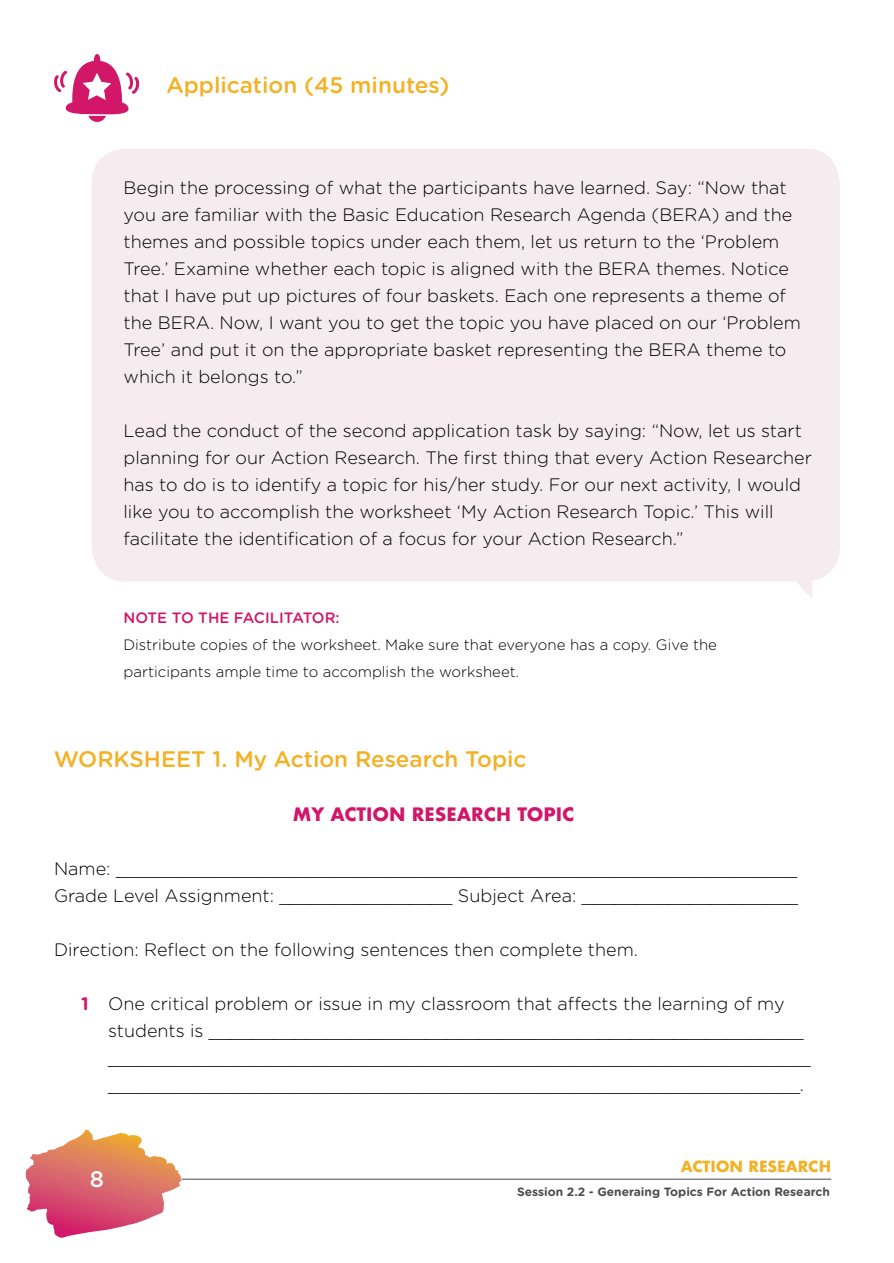
<style>
.page{position:relative;width:894px;height:1263px;background:#fff}
.page>*{position:absolute;margin:0;border:0;box-sizing:border-box;transform-origin:0 0}
.t1{font:500 22.5px "Gotham Rounded";color:#f3b125}
.t2{font:500 22.5px "Gotham Rounded";color:#fff}
.t3{font:300 18px/27px "Gotham Rounded";color:#000}
.t4{font:700 18px "Futura";color:#d21668}
.t5{font:300 15px/27px "Gotham Rounded";color:#000}
.t6{font:500 15px "Gotham Rounded";color:#d21668}
.t7{font:700 15px "Futura";color:#f3b125}
.t8{font:700 12px "Gotham Rounded";color:#4d4d4f}
.s1{font-weight:700;color:#d21668}
</style>
<div class="page">
<hr style="left:182px;top:1178px;width:649px;height:2px;background:#818386">
<svg style="left:26px;top:1129px;width:156px;height:107px"></svg>
<svg style="left:54px;top:54px;width:86px;height:68px"></svg>
<div style="left:92px;top:149px;width:747px;height:449px;background:#f6ebee"></div>
<p class="t1" style="left:166px;top:69px;width:284px">Application (45 minutes)</p>
<p class="t3" style="left:123px;top:173px;width:678px">Begin the processing of what the participants have learned. Say: “Now that you are familiar with the Basic Education Research Agenda (BERA) and the themes and possible topics under each them, let us return to the ‘Problem Tree.’ Examine whether each topic is aligned with the BERA themes. Notice that I have put up pictures of four baskets. Each one represents a theme of the BERA. Now, I want you to get the topic you have placed on our ‘Problem Tree’ and put it on the appropriate basket representing the BERA theme to which it belongs to.”</p>
<p class="t3" style="left:123px;top:416px;width:689px">Lead the conduct of the second application task by saying: “Now, let us start planning for our Action Research. The first thing that every Action Researcher has to do is to identify a topic for his/her study. For our next activity, I would like you to accomplish the worksheet ‘My Action Research Topic.’ This will facilitate the identification of a focus for your Action Research.”</p>
<p class="t6" style="left:123px;top:607px;width:218px">NOTE TO THE FACILITATOR:</p>
<p class="t5" style="left:123px;top:630px;width:594px">Distribute copies of the worksheet. Make sure that everyone has a copy. Give the participants ample time to accomplish the worksheet.</p>
<p class="t1" style="left:54px;top:743px;width:473px">WORKSHEET 1. My Action Research Topic</p>
<p class="t4" style="left:293px;top:801px;width:283px">MY ACTION RESEARCH TOPIC</p>
<p class="t3" style="left:54px;top:854px;width:745px">Name: _______________________________________________________________<br>Grade Level Assignment: ________________ Subject Area: ____________________</p>
<p class="t3" style="left:54px;top:935px;width:585px">Direction: Reflect on the following sentences then complete them.</p>
<p class="t3" style="left:108px;top:989px;width:704px;text-indent:-27px"><span class="s1">1</span> One critical problem or issue in my classroom that affects the learning of my students is _______________________________________________________ _________________________________________________________________ ________________________________________________________________.</p>
<p class="t2" style="left:90px;top:1162px;width:16px">8</p>
<p class="t7" style="left:680px;top:1155px;width:152px">ACTION RESEARCH</p>
<p class="t8" style="left:517px;top:1183px;width:314px">Session 2.2 - Generaing Topics For Action Research</p>
</div>
